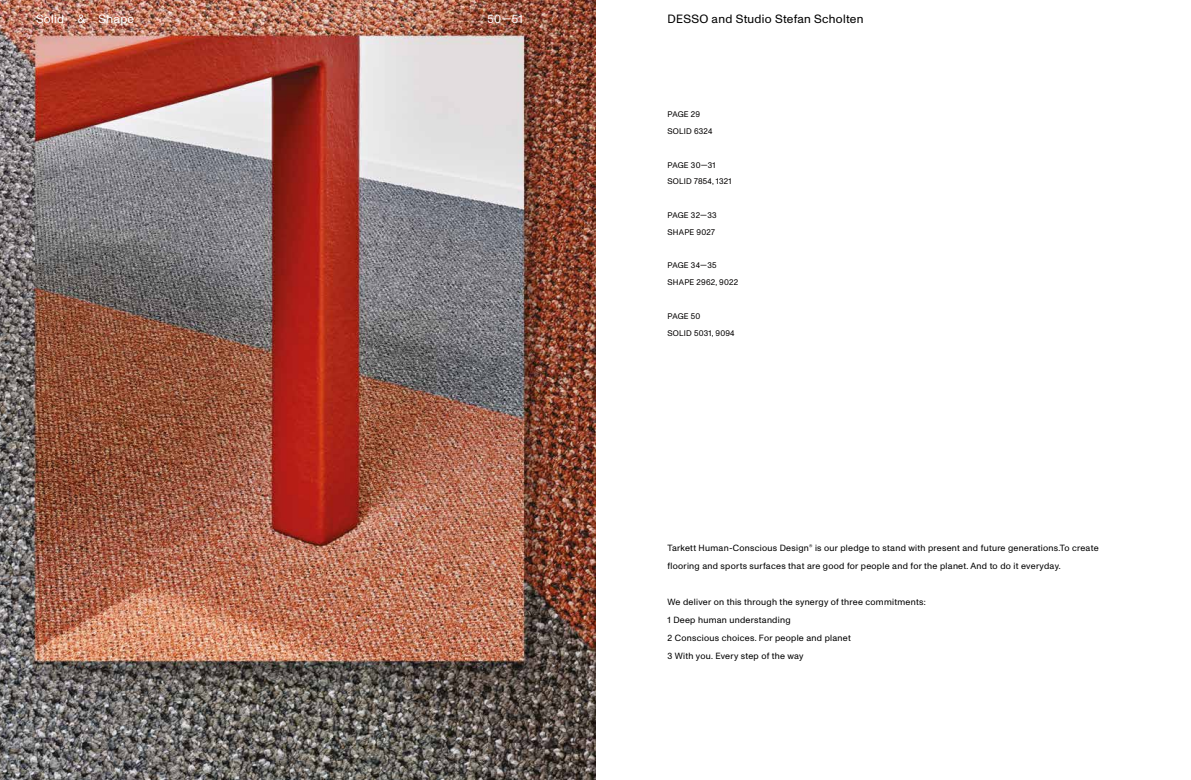
<style>
.page{position:relative;width:1191px;height:780px;background:#fff}
.page>*{position:absolute;margin:0;border:0;box-sizing:border-box;transform-origin:0 0}
.t1{font:12px "ABC Monument Grotesk";letter-spacing:.025em;color:#000}
.t2{font:12px "ABC Monument Grotesk";letter-spacing:.025em;color:#fff}
.t3{font:9px/18px "ABC Monument Grotesk";letter-spacing:.03em;color:#000}
.t4{font:8.2px/16.8px "ABC Monument Grotesk";letter-spacing:.025em;color:#030000}
</style>
<div class="page">
<img style="left:0;top:0;width:595px;height:780px">
<h1 class="t2" style="left:36px;top:12px;width:100px">Solid &amp; Shape</h1>
<h1 class="t1" style="left:667px;top:12px;width:197px">DESSO and Studio Stefan Scholten</h1>
<h1 class="t2" style="left:487px;top:12px;width:37px">50—51</h1>
<p class="t4" style="left:667px;top:106px;width:46px">PAGE 29<br>SOLID 6324</p>
<p class="t4" style="left:667px;top:156px;width:65px">PAGE 30—31<br>SOLID 7854, 1321</p>
<p class="t4" style="left:667px;top:207px;width:51px">PAGE 32—33<br>SHAPE 9027</p>
<p class="t4" style="left:667px;top:257px;width:72px">PAGE 34—35<br>SHAPE 2962, 9022</p>
<p class="t4" style="left:667px;top:307px;width:69px">PAGE 50<br>SOLID 5031, 9094</p>
<p class="t3" style="left:667px;top:539px;width:432px">Tarkett Human-Conscious Design<sup>®</sup> is our pledge to stand with present and future generations.To create flooring and sports surfaces that are good for people and for the planet. And to do it everyday.</p>
<p class="t3" style="left:667px;top:593px;width:260px">We deliver on this through the synergy of three commitments:<br>1 Deep human understanding<br>2 Conscious choices. For people and planet<br>3 With you. Every step of the way</p>
</div>
